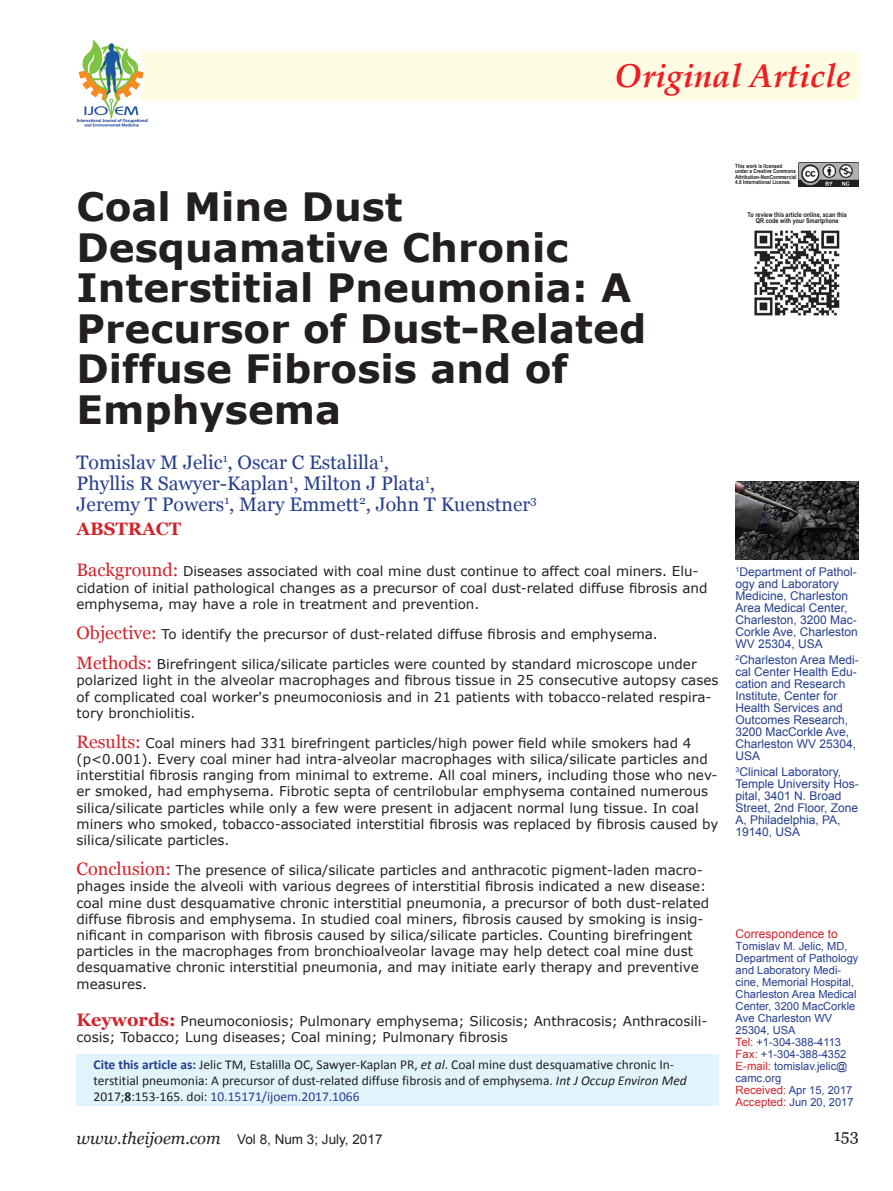
<style>
.page{position:relative;width:893px;height:1191px;background:#fff}
.page>*{position:absolute;margin:0;border:0;box-sizing:border-box;transform-origin:0 0}
.t1{font:700 39px/40.5px "Verdana";color:#231f20}
.t2{font:italic 700 33px "Book Antiqua";color:#ee1d23}
.Authors{font:19.5px/21px "Georgia";color:#253f8e}
.heading{font:700 18px "Georgia";color:#d1232a}
.Editorial{font:16.5px "Georgia";color:#231f20}
.Structured_Abstract{font:13.5px/16.2px "Verdana";color:#231f20}
.Citation{font:13.5px/16.2px "Calibri";color:#231f20}
.Key_Word{font:13.5px/16.2px "Verdana";color:#231f20}
.Editorial-2{font:13.5px "Arial";color:#231f20}
.Affiliation{font:12px/12px "Arial";color:#253f8e}
.Correspondence_red{font:12px "Arial";color:#d1232a}
.Adress{font:11.1px/12px "Arial";color:#253f8e}
.t3{font:700 6.75px/6px "Arial Narrow";color:#231f20;text-align:center}
.t4{font:700 5.7px/5.6px "Arial Narrow";color:#231f20}
.s1{font-family:"Georgia";font-size:18px;color:#d1232a}
.s2{font-family:"Georgia";font-weight:700;font-size:18px;color:#d1232a}
.s3{font-weight:700;color:#253f8e}
.s4{font-style:italic}
.s5{font-weight:700}
.s6{color:#253f8e}
.s7{font-size:11.4px}
.s8{font-size:11.4px;color:#d1232a}
.s9{font-family:"Georgia";font-style:italic;font-size:16.5px}
</style>
<div class="page">
<div style="left:98px;top:51px;width:760px;height:48px;background:#fffce4"></div>
<img style="left:77px;top:39px;width:71px;height:88px">
<img style="left:799px;top:162px;width:59px;height:24px">
<div style="left:77px;top:1054px;width:642px;height:52px;background:#e1f4fc"></div>
<img style="left:735px;top:482px;width:124px;height:77px">
<img style="left:754px;top:230px;width:86px;height:86px">
<h2 class="t2" style="left:615px;top:53px;width:237px">Original Article</h2>
<p class="t1" style="left:77px;top:185px;width:571px">Coal Mine Dust<br>Desquamative Chronic<br>Interstitial Pneumonia: A<br>Precursor of Dust-Related<br>Diffuse Fibrosis and of<br>Emphysema</p>
<p class="Authors" style="left:77px;top:451px;width:462px">Tomislav M Jelic<sup>1</sup>, Oscar C Estalilla<sup>1</sup>,<br>Phyllis R Sawyer-Kaplan<sup>1</sup>, Milton J Plata<sup>1</sup>,<br>Jeremy T Powers<sup>1</sup>, Mary Emmett<sup>2</sup>, John T Kuenstner<sup>3</sup></p>
<p class="heading" style="left:77px;top:518px;width:106px">ABSTRACT</p>
<p class="Structured_Abstract" style="left:77px;top:563px;width:632px"><span class="s1">Background:</span> Diseases associated with coal mine dust continue to affect coal miners. Elu&shy;cidation of initial pathological changes as a precursor of coal dust-related diffuse fibrosis and emphysema, may have a role in treatment and prevention.</p>
<p class="Structured_Abstract" style="left:77px;top:625px;width:583px"><span class="s1">Objective:</span> To identify the precursor of dust-related diffuse fibrosis and emphysema.</p>
<p class="Structured_Abstract" style="left:77px;top:655px;width:643px"><span class="s1">Methods:</span> Birefringent silica/silicate particles were counted by standard microscope under polarized light in the alveolar macrophages and fibrous tissue in 25 consecutive autopsy cases of complicated coal worker's pneumoconiosis and in 21 patients with tobacco-related respira&shy;tory bronchiolitis.</p>
<p class="Structured_Abstract" style="left:77px;top:734px;width:643px"><span class="s1">Results:</span> Coal miners had 331 birefringent particles/high power field while smokers had 4 (p&lt;0.001). Every coal miner had intra-alveolar macrophages with silica/silicate particles and interstitial fibrosis ranging from minimal to extreme. All coal miners, including those who nev&shy;er smoked, had emphysema. Fibrotic septa of centrilobular emphysema contained numerous silica/silicate particles while only a few were present in adjacent normal lung tissue. In coal miners who smoked, tobacco-associated interstitial fibrosis was replaced by fibrosis caused by silica/silicate particles.</p>
<p class="Structured_Abstract" style="left:77px;top:861px;width:634px"><span class="s1">Conclusion:</span> The presence of silica/silicate particles and anthracotic pigment-laden macro&shy;phages inside the alveoli with various degrees of interstitial fibrosis indicated a new disease: coal mine dust desquamative chronic interstitial pneumonia, a precursor of both dust-related diffuse fibrosis and emphysema. In studied coal miners, fibrosis caused by smoking is insig&shy;nificant in comparison with fibrosis caused by silica/silicate particles. Counting birefringent particles in the macrophages from bronchioalveolar lavage may help detect coal mine dust desquamative chronic interstitial pneumonia, and may initiate early therapy and preventive measures.</p>
<p class="Key_Word" style="left:77px;top:1012px;width:633px"><span class="s2">Keywords:</span> Pneumoconiosis; Pulmonary emphysema; Silicosis; Anthracosis; Anthracosili&shy;cosis; Tobacco; Lung diseases; Coal mining; Pulmonary fibrosis</p>
<p class="Citation" style="left:94px;top:1055px;width:595px"><span class="s3">Cite this article as:</span> Jelic TM, Estalilla OC, Sawyer-Kaplan PR, <span class="s4">et al</span>. Coal mine dust desquamative chronic In&shy;terstitial pneumonia: A precursor of dust-related diffuse fibrosis and of emphysema. <span class="s4">Int J Occup Environ Med<br></span>2017;<span class="s5">8</span>:153-165. doi: <span class="s6">10.15171/ijoem.2017.1066</span></p>
<p class="t4" style="left:735px;top:162px;width:63px">This work is licensed under a Creative Commons<br>Attribution-NonCommercial<br>4.0 International License.</p>
<p class="t3" style="left:748px;top:211px;width:101px">To review this article online, scan this<br>QR code with your Smartphone</p>
<p class="Affiliation" style="left:735px;top:565px;width:124px"><sup>1</sup>Department of Pathol&shy;ogy and Laboratory<br>Medicine, Charleston<br>Area Medical Center,<br>Charleston, 3200 Mac-<br>Corkle Ave, Charleston<br>WV 25304, USA</p>
<p class="Affiliation" style="left:735px;top:653px;width:125px"><sup>2</sup>Charleston Area Medi&shy;cal Center Health Edu&shy;cation and Research<br>Institute, Center for<br>Health Services and<br>Outcomes Research,<br>3200 MacCorkle Ave,<br>Charleston WV 25304,<br>USA</p>
<p class="Affiliation" style="left:735px;top:766px;width:125px"><sup>3</sup>Clinical Laboratory,<br>Temple University Hos&shy;pital, 3401 N. Broad<br>Street, 2nd Floor, Zone<br>A, Philadelphia, PA,<br>19140, USA</p>
<p class="Correspondence_red" style="left:736px;top:925px;width:104px">Correspondence to</p>
<p class="Adress" style="left:736px;top:940px;width:124px"><span class="s7">T</span>omislav M. Jelic, MD,<br>Department of Pathology and Laboratory Medi&shy;cine, Memorial Hospital,<br>Charleston Area Medical<br>Center, 3200 MacCorkle<br>Ave Charleston WV<br>25304, USA</p>
<p class="Adress" style="left:736px;top:1036px;width:107px"><span class="s8">Tel:</span> +1-304-388-4113</p>
<p class="Adress" style="left:736px;top:1048px;width:112px"><span class="s8">Fax:</span> +1-304-388-4352</p>
<p class="Adress" style="left:736px;top:1060px;width:113px"><span class="s8">E-mail:</span> tomislav.jelic@ camc.org</p>
<p class="Adress" style="left:736px;top:1084px;width:118px"><span class="s8">Received:</span> Apr 15, 2017</p>
<p class="Adress" style="left:736px;top:1096px;width:119px"><span class="s8">Accepted:</span> Jun 20, 2017</p>
<p class="Editorial-2" style="left:77px;top:1130px;width:307px"><span class="s9">www.theijoem.com</span> Vol 8, Num 3; July, 2017</p>
<p class="Editorial" style="left:834px;top:1125px;width:26px">153</p>
</div>
